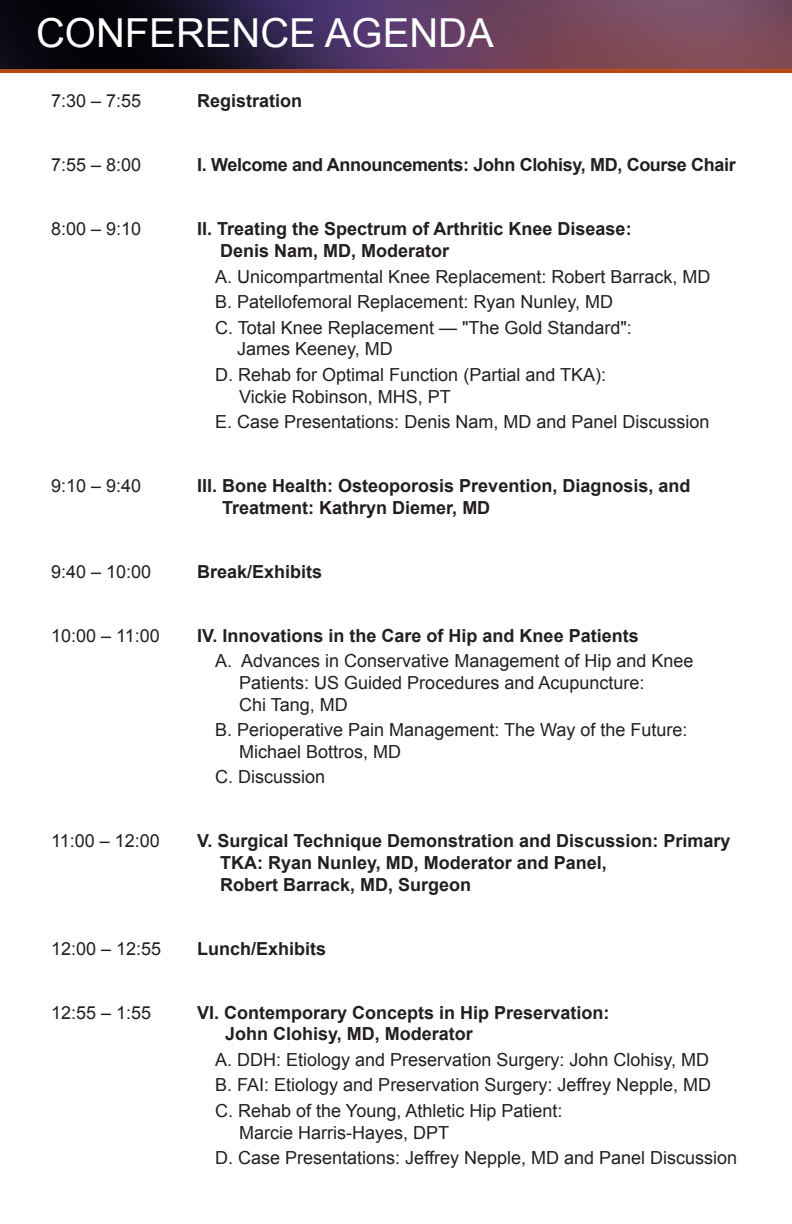
<style>
.page{position:relative;width:792px;height:1224px;background:#fff}
.page>*{position:absolute;margin:0;border:0;box-sizing:border-box;transform-origin:0 0}
.t1{font:40px "Arial";color:#fff}
.t2{font:18px/21.6px "Arial";color:#231f20}
.t3{font:700 18px/21.6px "Arial";color:#231f20}
.t4{font:700 18px "Arial";letter-spacing:-.02em;color:#231f20}
</style>
<div class="page">
<img style="left:0;top:0;width:792px;height:69px">
<svg style="left:0;top:69px;width:792px;height:4px;background:#b44918"></svg>
<p class="t1" style="left:36px;top:7px;width:459px">CONFERENCE AGENDA</p>
<p class="t2" style="left:51px;top:90px;width:92px">7:30 – 7:55</p>
<p class="t3" style="left:197px;top:91px;width:107px">Registration</p>
<p class="t2" style="left:51px;top:154px;width:92px">7:55 – 8:00</p>
<p class="t4" style="left:197px;top:153px;width:540px">I. Welcome and Announcements: John Clohisy, MD, Course Chair</p>
<p class="t2" style="left:51px;top:218px;width:92px">8:00 – 9:10</p>
<p class="t3" style="left:220px;top:219px;width:413px;text-indent:-23px">II. Treating the Spectrum of Arthritic Knee Disease:<br>Denis Nam, MD, Moderator</p>
<p class="t2" style="left:215px;top:266px;width:497px">A. Unicompartmental Knee Replacement: Robert Barrack, MD</p>
<p class="t2" style="left:215px;top:291px;width:399px">B. Patellofemoral Replacement: Ryan Nunley, MD</p>
<p class="t2" style="left:237px;top:317px;width:396px;text-indent:-22px">C. Total Knee Replacement — "The Gold Standard":<br>James Keeney, MD</p>
<p class="t2" style="left:239px;top:364px;width:368px;text-indent:-24px">D. Rehab for Optimal Function (Partial and TKA):<br>Vickie Robinson, MHS, PT</p>
<p class="t2" style="left:215px;top:411px;width:496px">E. Case Presentations: Denis Nam, MD and Panel Discussion</p>
<p class="t2" style="left:51px;top:475px;width:92px">9:10 – 9:40</p>
<p class="t3" style="left:222px;top:476px;width:470px;text-indent:-25px">III. Bone Health: Osteoporosis Prevention, Diagnosis, and<br>Treatment: Kathryn Diemer, MD</p>
<p class="t2" style="left:51px;top:561px;width:102px">9:40 – 10:00</p>
<p class="t3" style="left:197px;top:561px;width:127px">Break/Exhibits</p>
<p class="t2" style="left:51px;top:625px;width:110px">10:00 – 11:00</p>
<p class="t3" style="left:197px;top:625px;width:443px">IV. Innovations in the Care of Hip and Knee Patients</p>
<p class="t2" style="left:239px;top:650px;width:456px;text-indent:-24px">A. Advances in Conservative Management of Hip and Knee<br>Patients: US Guided Procedures and Acupuncture:<br>Chi Tang, MD</p>
<p class="t2" style="left:239px;top:719px;width:450px;text-indent:-24px">B. Perioperative Pain Management: The Way of the Future:<br>Michael Bottros, MD</p>
<p class="t2" style="left:215px;top:766px;width:112px">C. Discussion</p>
<p class="t2" style="left:51px;top:830px;width:110px">11:00 – 12:00</p>
<p class="t3" style="left:220px;top:831px;width:512px;text-indent:-23px">V. Surgical Technique Demonstration and Discussion: Primary<br>TKA: Ryan Nunley, MD, Moderator and Panel,<br>Robert Barrack, MD, Surgeon</p>
<p class="t2" style="left:51px;top:938px;width:112px">12:00 – 12:55</p>
<p class="t3" style="left:197px;top:938px;width:131px">Lunch/Exhibits</p>
<p class="t2" style="left:51px;top:1002px;width:102px">12:55 – 1:55</p>
<p class="t3" style="left:225px;top:1002px;width:386px;text-indent:-28px">VI. Contemporary Concepts in Hip Preservation:<br>John Clohisy, MD, Moderator</p>
<p class="t2" style="left:215px;top:1049px;width:495px">A. DDH: Etiology and Preservation Surgery: John Clohisy, MD</p>
<p class="t2" style="left:215px;top:1074px;width:497px">B. FAI: Etiology and Preservation Surgery: Jeffrey Nepple, MD</p>
<p class="t2" style="left:239px;top:1100px;width:325px;text-indent:-24px">C. Rehab of the Young, Athletic Hip Patient:<br>Marcie Harris-Hayes, DPT</p>
<p class="t2" style="left:215px;top:1147px;width:523px">D. Case Presentations: Jeffrey Nepple, MD and Panel Discussion</p>
</div>
